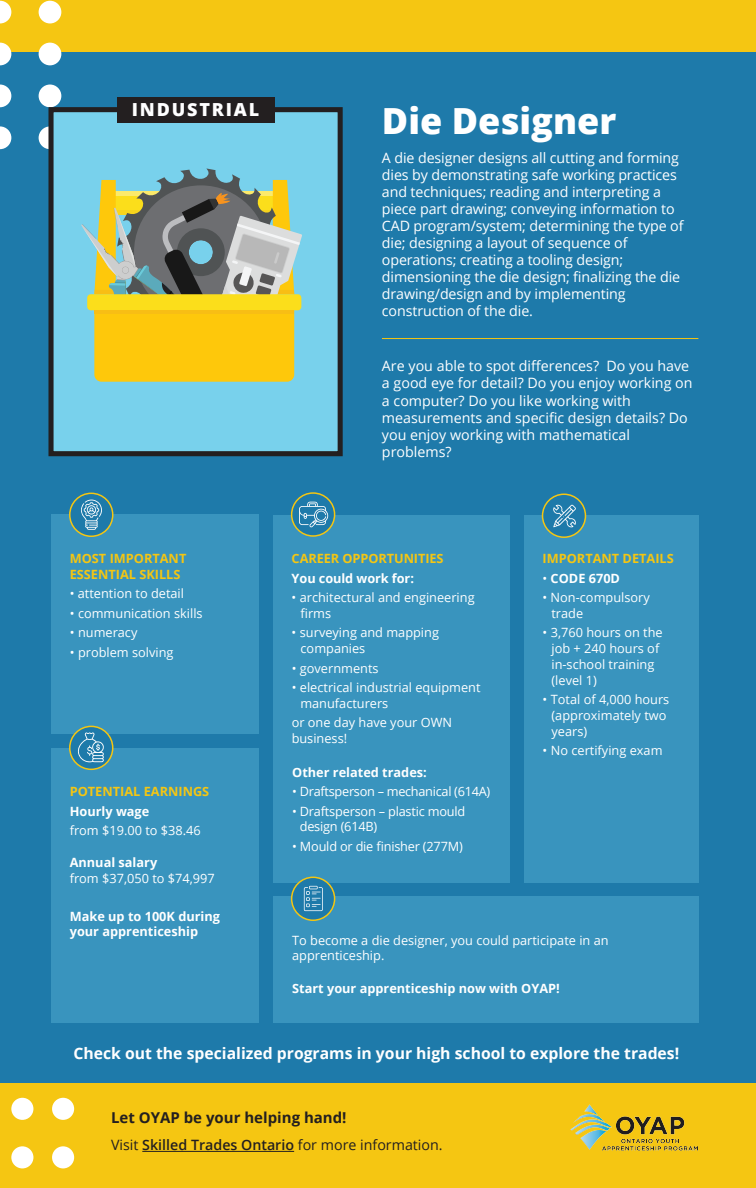
<style>
.page{position:relative;width:756px;height:1188px;background:#1e7aaa}
.page>*{position:absolute;margin:0;border:0;box-sizing:border-box;transform-origin:0 0}
.t1{font:800 36px "Open Sans";color:#fff}
.t2{font:800 18px "Open Sans";letter-spacing:.1em;color:#fff}
.t3{font:700 15.75px "Open Sans";color:#fff}
.t4{font:700 15px "Open Sans";color:#231f20}
.t5{font:14.25px/17.1px "Open Sans";letter-spacing:-.01em;color:#fff}
.t6{font:14.25px "Open Sans";color:#231f20}
.t7{font:12.75px/15.8px "Open Sans";color:#fff}
.t8{font:700 12.75px/15.8px "Open Sans";color:#fff}
.t9{font:700 12.75px/15.8px "Open Sans";color:#f5c612}
.t10{font:12.75px "Open Sans";letter-spacing:-.025em;color:#fff}
.s1{font-weight:400}
.s2{font-weight:600}
</style>
<div class="page">
<div style="left:0;top:0;width:756px;height:52px;background:#f5c612"></div>
<div style="left:0;top:1083px;width:756px;height:105px;background:#f5c612"></div>
<div style="left:11px;top:1146px;width:22px;height:22px;background:#fff;border-radius:50%"></div>
<div style="left:11px;top:1098px;width:22px;height:22px;background:#fff;border-radius:50%"></div>
<div style="left:52px;top:1146px;width:22px;height:22px;background:#fff;border-radius:50%"></div>
<div style="left:52px;top:1098px;width:22px;height:22px;background:#fff;border-radius:50%"></div>
<hr style="left:382px;top:338px;width:316px;height:1px;background:#f5c612">
<div style="left:51px;top:515px;width:207px;height:219px;background:#3994be"></div>
<div style="left:51px;top:748px;width:207px;height:275px;background:#3994be"></div>
<div style="left:273px;top:896px;width:426px;height:127px;background:#3994be"></div>
<div style="left:273px;top:515px;width:236px;height:368px;background:#3994be"></div>
<div style="left:524px;top:515px;width:175px;height:368px;background:#3994be"></div>
<img style="left:570px;top:1104px;width:127px;height:46px">
<hr style="left:142px;top:1151px;width:152px;height:1px;background:#231f20">
<svg style="left:70px;top:726px;width:43px;height:43px"></svg>
<div style="left:69px;top:726px;width:44px;height:44px;border:2px solid #f5c612;border-radius:50%"></div>
<svg style="left:78px;top:733px;width:26px;height:29px"></svg>
<svg style="left:292px;top:493px;width:43px;height:43px"></svg>
<div style="left:291px;top:492px;width:44px;height:45px;border:2px solid #f5c612;border-radius:50%"></div>
<svg style="left:299px;top:502px;width:29px;height:26px"></svg>
<div style="left:70px;top:493px;width:43px;height:43px;background:#1e7aaa;border-radius:50%"></div>
<div style="left:69px;top:493px;width:44px;height:44px;border:2px solid #f5c612;border-radius:50%"></div>
<svg style="left:81px;top:500px;width:21px;height:30px"></svg>
<div style="left:543px;top:494px;width:42px;height:43px;background:#1e7aaa;border-radius:50%"></div>
<div style="left:542px;top:494px;width:44px;height:44px;border:2px solid #f5c612;border-radius:50%"></div>
<svg style="left:553px;top:505px;width:23px;height:22px"></svg>
<div style="left:292px;top:877px;width:43px;height:43px;background:#1e7aaa;border-radius:50%"></div>
<div style="left:291px;top:877px;width:44px;height:44px;border:2px solid #f5c612;border-radius:50%"></div>
<svg style="left:304px;top:886px;width:19px;height:25px"></svg>
<svg style="left:0;top:1px;width:11px;height:22px"></svg>
<div style="left:39px;top:1px;width:22px;height:22px;background:#fff;border-radius:50%"></div>
<svg style="left:0;top:43px;width:11px;height:22px"></svg>
<div style="left:39px;top:43px;width:22px;height:22px;background:#fff;border-radius:50%"></div>
<svg style="left:0;top:85px;width:11px;height:22px"></svg>
<div style="left:39px;top:85px;width:22px;height:22px;background:#fff;border-radius:50%"></div>
<svg style="left:0;top:126px;width:11px;height:23px"></svg>
<div style="left:39px;top:126px;width:22px;height:23px;background:#fff;border-radius:50%"></div>
<div style="left:48px;top:107px;width:295px;height:349px;background:#78d1ec;border:5px solid #231f20"></div>
<div style="left:117px;top:97px;width:157px;height:25px;background:#231f20"></div>
<svg style="left:81px;top:168px;width:221px;height:214px"></svg>
<hr style="left:94px;top:310px;width:200px;height:4px;background:#f8be14">
<div style="left:168px;top:319px;width:52px;height:52px;background:#fec80b;border-radius:50%"></div>
<p class="t2" style="left:132px;top:96px;width:129px">INDUSTRIAL</p>
<h1 class="t1" style="left:382px;top:93px;width:236px">Die Designer</h1>
<p class="t5" style="left:382px;top:148px;width:303px">A die designer designs all cutting and forming dies by demonstrating safe working practices and techniques; reading and interpreting a piece part drawing; conveying information to CAD program/system; determining the type of die; designing a layout of sequence of operations; creating a tooling design; dimensioning the die design; finalizing the die drawing/design and by implementing construction of the die.</p>
<p class="t5" style="left:382px;top:357px;width:312px">Are you able to spot differences? Do you have a good eye for detail? Do you enjoy working on a computer? Do you like working with measurements and specific design details? Do you enjoy working with mathematical problems?</p>
<p class="t9" style="left:70px;top:550px;width:118px">MOST IMPORTANT<br>ESSENTIAL SKILLS</p>
<p class="t7" style="left:70px;top:586px;width:116px">• attention to detail</p>
<p class="t7" style="left:70px;top:605px;width:134px">• communication skills</p>
<p class="t7" style="left:70px;top:625px;width:69px">• numeracy</p>
<p class="t7" style="left:70px;top:644px;width:105px">• problem solving</p>
<p class="t9" style="left:70px;top:784px;width:141px">POTENTIAL EARNINGS</p>
<p class="t8" style="left:70px;top:803px;width:81px">Hourly wage</p>
<p class="t7" style="left:70px;top:823px;width:132px">from $19.00 to $38.46</p>
<p class="t8" style="left:70px;top:854px;width:89px">Annual salary</p>
<p class="t7" style="left:70px;top:870px;width:146px">from $37,050 to $74,997</p>
<p class="t8" style="left:70px;top:908px;width:152px">Make up to 100K during your apprenticeship</p>
<p class="t9" style="left:292px;top:550px;width:153px">CAREER OPPORTUNITIES</p>
<p class="t8" style="left:292px;top:570px;width:124px">You could work for:</p>
<p class="t7" style="left:301px;top:589px;width:176px;text-indent:-9px">• architectural and engineering firms</p>
<p class="t7" style="left:301px;top:625px;width:140px;text-indent:-9px">• surveying and mapping companies</p>
<p class="t7" style="left:292px;top:660px;width:88px">• governments</p>
<p class="t7" style="left:300px;top:679px;width:182px;text-indent:-9px">• electrical industrial equipment manufacturers</p>
<p class="t7" style="left:292px;top:715px;width:162px">or one day have your OWN business!</p>
<p class="t8" style="left:292px;top:764px;width:136px">Other related trades:</p>
<p class="t10" style="left:292px;top:783px;width:200px">• Draftsperson – mechanical (614A)</p>
<p class="t7" style="left:300px;top:803px;width:167px;text-indent:-8px">• Draftsperson – plastic mould design (614B)</p>
<p class="t7" style="left:292px;top:838px;width:172px">• Mould or die finisher (277M)</p>
<p class="t9" style="left:543px;top:550px;width:133px">IMPORTANT DETAILS</p>
<p class="t8" style="left:543px;top:570px;width:79px"><span class="s1">•</span> CODE 670D</p>
<p class="t7" style="left:551px;top:589px;width:100px;text-indent:-9px">• Non-compulsory trade</p>
<p class="t7" style="left:551px;top:624px;width:113px;text-indent:-9px">• 3,760 hours on the job + 240 hours of in-school training (level 1)</p>
<p class="t7" style="left:552px;top:691px;width:119px;text-indent:-9px">• Total of 4,000 hours (approximately two years)</p>
<p class="t7" style="left:543px;top:742px;width:121px">• No certifying exam</p>
<p class="t7" style="left:292px;top:932px;width:318px">To become a die designer, you could participate in an apprenticeship.</p>
<p class="t8" style="left:292px;top:981px;width:269px">Start your apprenticeship now with OYAP!</p>
<p class="t3" style="left:73px;top:1042px;width:607px">Check out the specialized programs in your high school to explore the trades!</p>
<p class="t4" style="left:111px;top:1107px;width:237px">Let OYAP be your helping hand!</p>
<p class="t6" style="left:111px;top:1135px;width:333px">Visit <span class="s2">Skilled Trades Ontario</span> for more information.</p>
</div>
